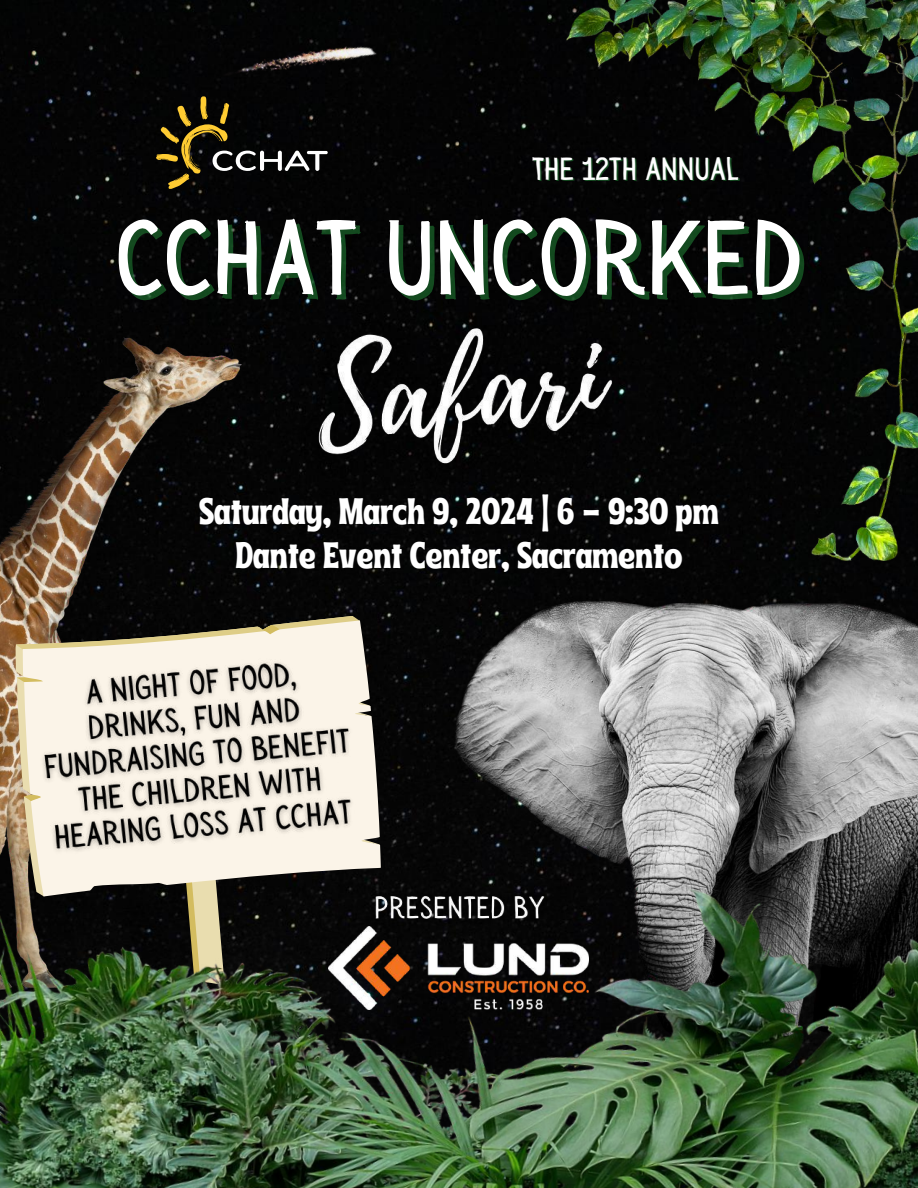
<style>
.page{position:relative;width:918px;height:1188px;background:#fff}
.page>*{position:absolute;margin:0;border:0;box-sizing:border-box;transform-origin:0 0}
.t1{font:107.1px "Sensa Wild Fill";color:#fff}
.t2{font:36.75px/44.8px "Ayr Tropika Island Int";color:#fff;text-align:center}
.t3{font:32.4px "Sensa Wild Fill";color:#fff}
</style>
<div class="page">
<div style="left:0;top:0;width:918px;height:564px;background:#040404"></div>
<img style="left:0;top:338px;width:242px;height:226px">
<svg style="left:13px;top:564px;width:348px;height:5px;background:#251e18"></svg>
<svg style="left:0;top:569px;width:370px;height:233px;background:#5b5142"></svg>
<img style="left:370px;top:564px;width:548px;height:238px">
<img style="left:0;top:802px;width:918px;height:386px">
<img style="left:567px;top:0;width:351px;height:560px">
<svg style="left:156px;top:96px;width:172px;height:93px;background:#322d1f"></svg>
<img style="left:194px;top:0;width:265px;height:150px">
<img style="left:329px;top:927px;width:260px;height:82px">
<img style="left:276px;top:280px;width:379px;height:236px">
<img style="left:27px;top:648px;width:339px;height:214px">
<img style="left:366px;top:888px;width:188px;height:42px">
<p class="t3" style="left:532px;top:151px;width:208px">THE 12TH ANNUAL</p>
<h1 class="t1" style="left:115px;top:198px;width:689px">CCHAT UNCORKED</h1>
<p class="t2" style="left:199px;top:485px;width:521px">Saturday, March 9, 2024 | 6 - 9:30 pm<br>Dante Event Center, Sacramento</p>
</div>
